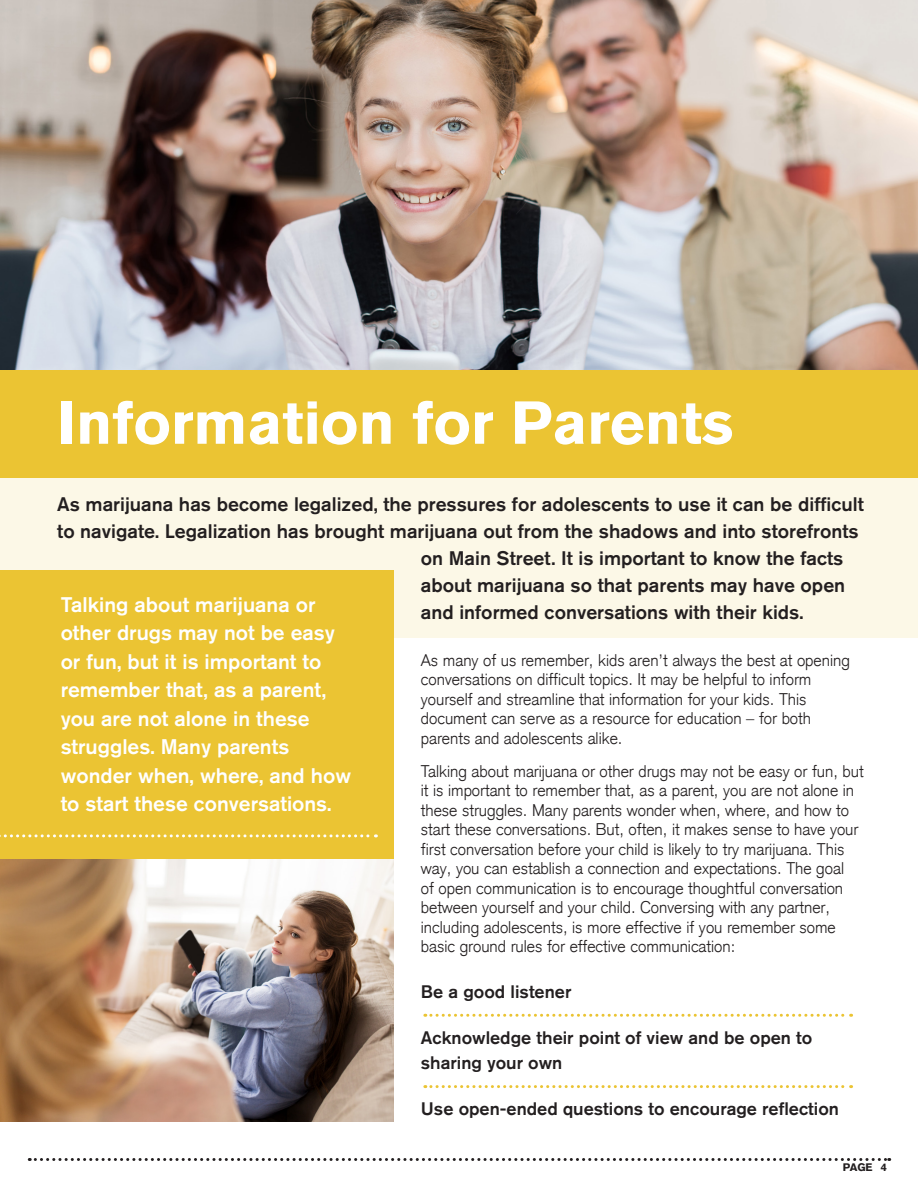
<style>
.page{position:relative;width:918px;height:1188px;background:#fff}
.page>*{position:absolute;margin:0;border:0;box-sizing:border-box;transform-origin:0 0}
.t1{font:700 60px "Akzidenz Grotesk BQ";color:#fff}
.t2{font:500 21px/28.5px "Akzidenz Grotesk BQ";color:#fff}
.t3{font:500 19.5px "Akzidenz Grotesk BQ";color:#231f20}
.t4{font:500 18px/25.5px "Akzidenz Grotesk BQ";color:#231f20}
.t5{font:300 16.5px/19.5px "Akzidenz Grotesk CE";color:#231f20}
.t6{font:700 10.8px "Akzidenz Grotesk BQ";color:#231f20}
</style>
<div class="page">
<svg style="left:29px;top:1158px;width:861px;height:3px"></svg>
<img style="left:0;top:0;width:918px;height:370px">
<div style="left:0;top:370px;width:918px;height:108px;background:#ebc433"></div>
<div style="left:0;top:478px;width:918px;height:159px;background:#fcf8e7"></div>
<div style="left:0;top:571px;width:394px;height:550px;background:#ebc433"></div>
<img style="left:0;top:859px;width:394px;height:262px">
<svg style="left:0;top:834px;width:376px;height:3px"></svg>
<svg style="left:425px;top:1085px;width:427px;height:3px"></svg>
<svg style="left:425px;top:1014px;width:427px;height:3px"></svg>
<p class="t1" style="left:57px;top:388px;width:678px">Information for Parents</p>
<p class="t3" style="left:57px;top:492px;width:808px">As marijuana has become legalized, the pressures for adolescents to use it can be difficult</p>
<p class="t3" style="left:57px;top:519px;width:803px">to navigate. Legalization has brought marijuana out from the shadows and into storefronts</p>
<p class="t3" style="left:421px;top:546px;width:424px">on Main Street. It is important to know the facts</p>
<p class="t3" style="left:421px;top:573px;width:426px">about marijuana so that parents may have open</p>
<p class="t3" style="left:421px;top:600px;width:384px">and informed conversations with their kids.</p>
<p class="t5" style="left:421px;top:650px;width:431px">As many of us remember, kids aren’t always the best at opening conversations on difficult topics. It may be helpful to inform yourself and streamline that information for your kids. This document can serve as a resource for education – for both parents and adolescents alike.</p>
<p class="t5" style="left:421px;top:761px;width:444px">Talking about marijuana or other drugs may not be easy or fun, but it is important to remember that, as a parent, you are not alone in these struggles. Many parents wonder when, where, and how to start these conversations. But, often, it makes sense to have your first conversation before your child is likely to try marijuana. This way, you can establish a connection and expectations. The goal<br>of open communication is to encourage thoughtful conversation between yourself and your child. Conversing with any partner, including adolescents, is more effective if you remember some basic ground rules for effective communication:</p>
<p class="t4" style="left:421px;top:978px;width:152px">Be a good listener</p>
<p class="t4" style="left:421px;top:1024px;width:393px">Acknowledge their point of view and be open to sharing your own</p>
<p class="t4" style="left:421px;top:1095px;width:420px">Use open-ended questions to encourage reflection</p>
<p class="t2" style="left:61px;top:590px;width:292px">Talking about marijuana or other drugs may not be easy or fun, but it is important to remember that, as a parent, you are not alone in these struggles. Many parents wonder when, where, and how to start these conversations.</p>
<p class="t6" style="left:843px;top:1161px;width:46px">PAGE 4</p>
</div>
